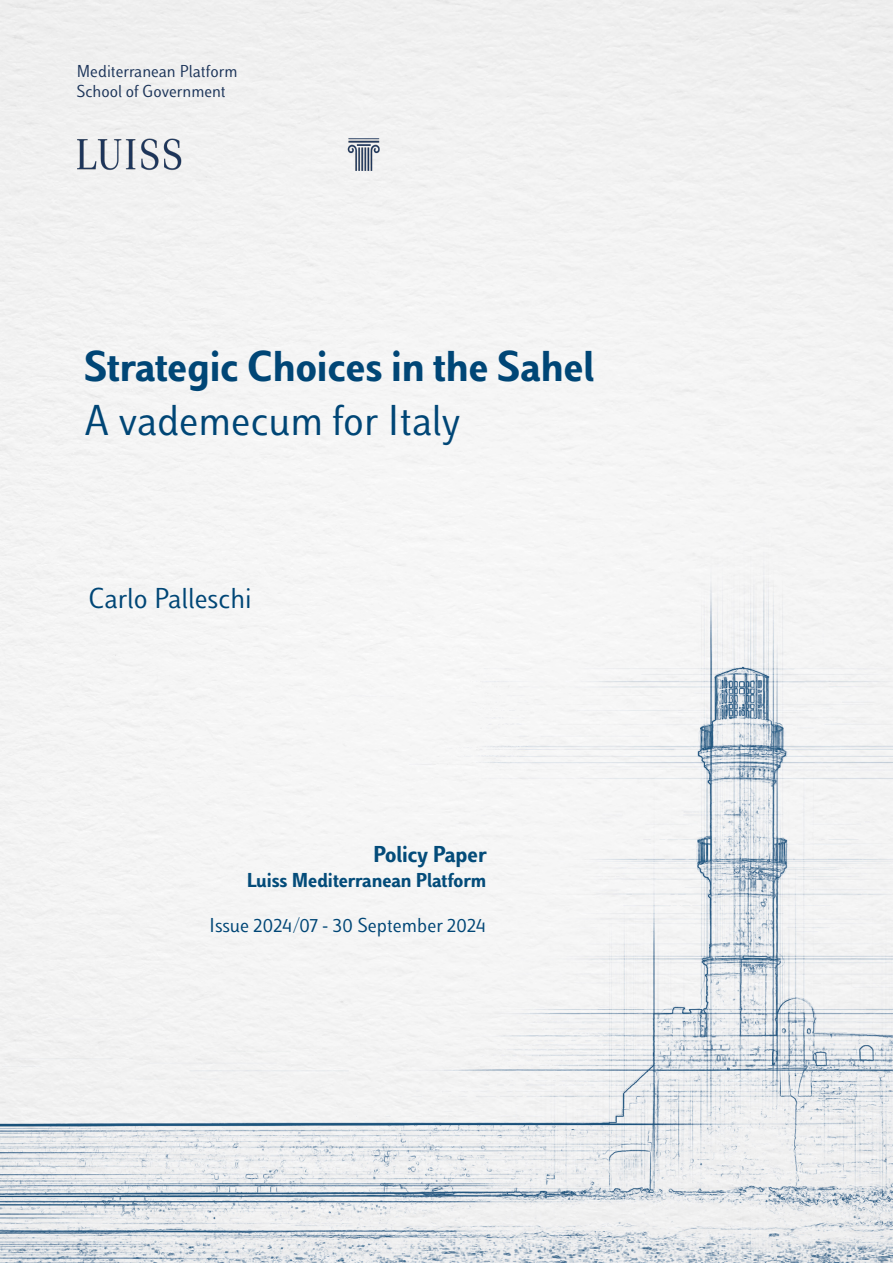
<style>
.page{position:relative;width:893px;height:1263px;background:#fff}
.page>*{position:absolute;margin:0;border:0;box-sizing:border-box;transform-origin:0 0}
.Heading-RR{font:700 45px "Luiss Sans";color:#004676}
.Heading-RR-2{font:45px "Luiss Sans";color:#004676}
.Body-bold_11{font:30px "Luiss Sans";color:#004676}
.Body_11{font:700 24px "Luiss Sans";color:#044c7a}
.Body_11-2{font:21px/45px "Luiss Sans";color:#004676;text-align:right}
.t1{font:18px/19.5px "Luiss Sans";color:#1d355a}
.s1{font-weight:700;color:#044c7a}
</style>
<div class="page">
<img style="left:0;top:0;width:893px;height:1263px">
<div style="left:0;top:113px;width:779px;height:92px;background:#f2f2f2"></div>
<p class="t1" style="left:77px;top:61px;width:162px">Mediterranean Platform<br>School of Government</p>
<p class="Heading-RR" style="left:84px;top:339px;width:512px">Strategic Choices in the Sahel</p>
<p class="Heading-RR-2" style="left:84px;top:395px;width:378px">A vademecum for Italy</p>
<p class="Body-bold_11" style="left:88px;top:581px;width:165px">Carlo Palleschi</p>
<p class="Body_11" style="left:373px;top:840px;width:115px">Policy Paper</p>
<p class="Body_11-2" style="left:209px;top:858px;width:279px"><span class="s1">Luiss Mediterranean Platform<br></span>Issue 2024/07 - 30 September 2024</p>
</div>
